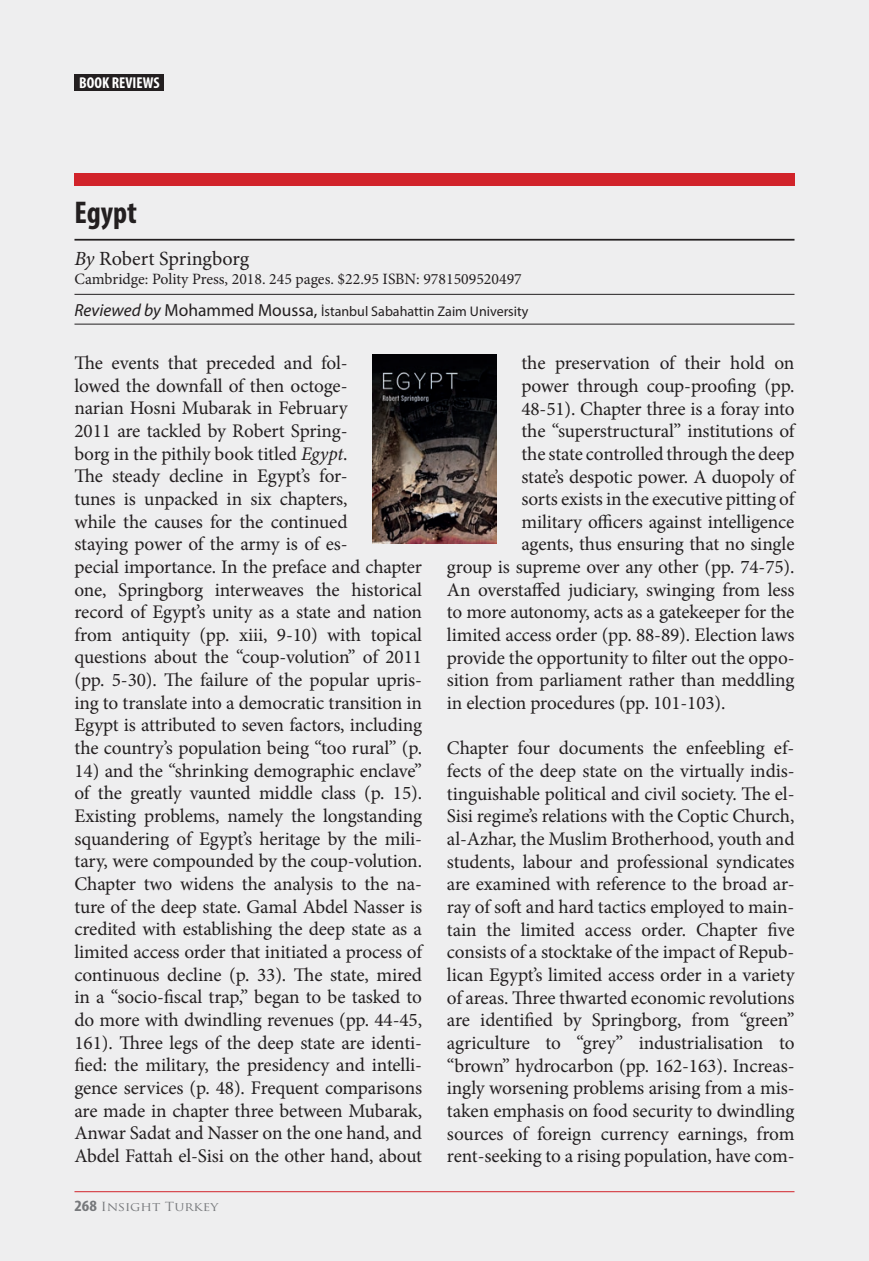
<style>
.page{position:relative;width:869px;height:1261px;background:#fff}
.page>*{position:absolute;margin:0;border:0;box-sizing:border-box;transform-origin:0 0}
.t1{font:700 condensed 31.5px "Myriad Pro";color:#231f20}
.t2{font:20.12px "Minion Pro";color:#231f20}
.t3{font:19.25px/22.6px "Minion Pro";letter-spacing:-.005em;color:#231f20;text-align:justify}
.t4{font:15.75px "Minion Pro";color:#231f20}
.t5{font:700 condensed 15.75px "Myriad Pro";color:#fff}
.t6{font:14px "Myriad Pro";color:#231f20}
.t7{font:12.25px "Trajan Pro";color:#76787b;scale:1.11 1}
.s1{font-style:italic}
.s2{font-style:italic;font-size:17.5px}
.s3{font-size:17.5px}
.s4{font-family:"Myriad Pro";font-weight:700;font-stretch:condensed;font-size:15.75px}
</style>
<div class="page">
<div style="left:0;top:0;width:868px;height:1260px;background:#eeeeef"></div>
<div style="left:74px;top:74px;width:90px;height:17px;background:#231f20"></div>
<hr style="left:74px;top:1190px;width:720px;height:1px;background:#d1232a">
<hr style="left:74px;top:239px;width:720px;height:1px;background:#231f20">
<hr style="left:74px;top:294px;width:720px;height:1px;background:#231f20">
<hr style="left:74px;top:324px;width:720px;height:1px;background:#231f20">
<div style="left:74px;top:174px;width:720px;height:12px;background:#d1232a"></div>
<img style="left:372px;top:355px;width:124px;height:188px">
<p class="t5" style="left:79px;top:73px;width:82px">BOOK REVIEWS</p>
<h1 class="t1" style="left:74px;top:192px;width:64px">Egypt</h1>
<p class="t2" style="left:74px;top:245px;width:176px"><span class="s1">By</span> Robert Springborg</p>
<p class="t4" style="left:74px;top:268px;width:448px">Cambridge: Polity Press, 2018. 245 pages. $22.95 ISBN: 9781509520497</p>
<p class="t6" style="left:74px;top:302px;width:455px"><span class="s2">Reviewed by</span> <span class="s3">Mohammed Moussa,</span> İstanbul Sabahattin Zaim University</p>
<p class="t3" style="left:74px;top:351px;width:349px;text-align:left">The events that preceded and fol-<br>lowed the downfall of then octoge-<br>narian Hosni Mubarak in February<br>2011 are tackled by Robert Spring-<br>borg in the pithily book titled <span class="s1">Egypt</span>.<br>The steady decline in Egypt’s for-<br>tunes is unpacked in six chapters,<br>while the causes for the continued<br>staying power of the army is of es-<br>pecial importance. In the preface and chapter one, Springborg interweaves the historical record of Egypt’s unity as a state and nation from antiquity (pp. xiii, 9-10) with topical questions about the “coup-volution” of 2011 (pp. 5-30). The failure of the popular upris&shy;ing to translate into a democratic transition in Egypt is attributed to seven factors, including the country’s population being “too rural” (p.</p>
<p class="t3" style="left:74px;top:759px;width:349px">14) and the “shrinking demographic enclave” of the greatly vaunted middle class (p. 15).<br>Existing problems, namely the longstanding squandering of Egypt’s heritage by the mili&shy;tary, were compounded by the coup-volution.<br>Chapter two widens the analysis to the na&shy;ture of the deep state. Gamal Abdel Nasser is credited with establishing the deep state as a limited access order that initiated a process of continuous decline (p. 33). The state, mired in a “socio-fiscal trap,” began to be tasked to do more with dwindling revenues (pp. 44-45, 161). Three legs of the deep state are identi&shy;fied: the military, the presidency and intelli&shy;gence services (p. 48). Frequent comparisons are made in chapter three between Mubarak, Anwar Sadat and Nasser on the one hand, and Abdel Fattah el-Sisi on the other hand, about</p>
<p class="t7" style="left:74px;top:1198px;width:131px"><span class="s4">268</span> Insight Turkey</p>
<p class="t3" style="left:521px;top:352px;width:274px">the preservation of their hold on</p>
<p class="t3" style="left:521px;top:374px;width:274px">power through coup-proofing (pp.</p>
<p class="t3" style="left:521px;top:397px;width:274px">48-51). Chapter three is a foray into</p>
<p class="t3" style="left:521px;top:420px;width:274px">the “superstructural” institutions of</p>
<p class="t3" style="left:521px;top:442px;width:274px">the state controlled through the deep</p>
<p class="t3" style="left:521px;top:465px;width:274px">state’s despotic power. A duopoly of</p>
<p class="t3" style="left:521px;top:487px;width:274px">sorts exists in the executive pitting of</p>
<p class="t3" style="left:521px;top:510px;width:274px">military officers against intelligence</p>
<p class="t3" style="left:521px;top:533px;width:274px">agents, thus ensuring that no single</p>
<p class="t3" style="left:446px;top:555px;width:349px">group is supreme over any other (pp. 74-75).</p>
<p class="t3" style="left:446px;top:578px;width:349px">An overstaffed judiciary, swinging from less</p>
<p class="t3" style="left:446px;top:601px;width:349px">to more autonomy, acts as a gatekeeper for the</p>
<p class="t3" style="left:446px;top:623px;width:349px">limited access order (pp. 88-89). Election laws</p>
<p class="t3" style="left:446px;top:646px;width:349px">provide the opportunity to filter out the oppo-</p>
<p class="t3" style="left:446px;top:669px;width:349px">sition from parliament rather than meddling</p>
<p class="t3" style="left:446px;top:691px;width:280px">in election procedures (pp. 101-103).</p>
<p class="t3" style="left:446px;top:736px;width:349px">Chapter four documents the enfeebling ef&shy;fects of the deep state on the virtually indis&shy;tinguishable political and civil society. The el-Sisi regime’s relations with the Coptic Church, al-Azhar, the Muslim Brotherhood, youth and students, labour and professional syndicates are examined with reference to the broad ar&shy;ray of soft and hard tactics employed to main&shy;tain the limited access order. Chapter five consists of a stocktake of the impact of Repub&shy;lican Egypt’s limited access order in a variety of areas. Three thwarted economic revolutions are identified by Springborg, from “green” agriculture to “grey” industrialisation to “brown” hydrocarbon (pp. 162-163). Increas&shy;ingly worsening problems arising from a mis&shy;taken emphasis on food security to dwindling sources of foreign currency earnings, from rent-seeking to a rising population, have com-</p>
</div>
